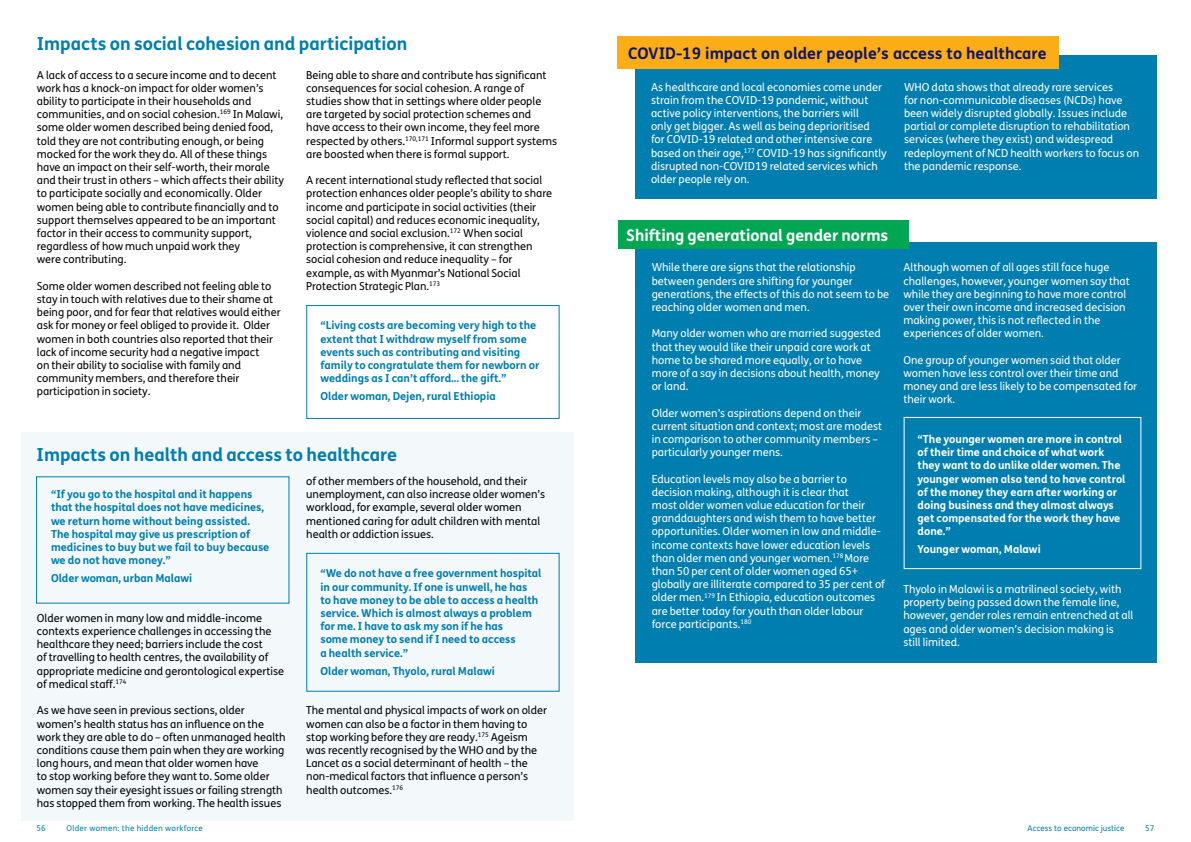
<style>
.page{position:relative;width:1191px;height:842px;background:#fff}
.page>*{position:absolute;margin:0;border:0;box-sizing:border-box;transform-origin:0 0}
.t1{font:700 18px "FS Me";color:#007eaf}
.t2{font:700 16px "FS Me";color:#141760}
.t3{font:700 16px "FS Me";color:#fff}
.t4{font:11px/13.2px "FS Me";color:#000}
.t5{font:11px/13.2px "FS Me";color:#fff}
.t6{font:700 11px/13.2px "FS Me";color:#007eaf}
.t7{font:700 11px/13.2px "FS Me";color:#fff}
.t8{font:8px "FS Me";letter-spacing:.025em;color:#007eaf}
.t9{font:8px "FS Me";color:#007eaf}
</style>
<div class="page">
<div style="left:634px;top:55px;width:522px;height:144px;background:#007eaf"></div>
<div style="left:617px;top:37px;width:442px;height:32px;background:#fbad18"></div>
<div style="left:634px;top:242px;width:522px;height:421px;background:#007eaf"></div>
<div style="left:903px;top:417px;width:238px;height:152px;border:1px solid #fff"></div>
<div style="left:617px;top:220px;width:291px;height:29px;background:#00a651"></div>
<div style="left:21px;top:432px;width:553px;height:389px;background:#f3f8fb"></div>
<div style="left:306px;top:305px;width:253px;height:114px;border:1px solid #007eaf"></div>
<div style="left:306px;top:553px;width:253px;height:139px;border:1px solid #007eaf"></div>
<h1 class="t1" style="left:37px;top:30px;width:372px">Impacts on social cohesion and participation</h1>
<p class="t4" style="left:37px;top:68px;width:249px">A lack of access to a secure income and to decent work has a knock-on impact for older women’s ability to participate in their households and communities, and on social cohesion.<sup>169</sup> In Malawi, some older women described being denied food, told they are not contributing enough, or being mocked for the work they do. All of these things have an impact on their self-worth, their morale and their trust in others – which affects their ability to participate socially and economically. Older women being able to contribute financially and to support themselves appeared to be an important factor in their access to community support, regardless of how much unpaid work they<br>were contributing.</p>
<p class="t4" style="left:37px;top:279px;width:245px">Some older women described not feeling able to stay in touch with relatives due to their shame at being poor, and for fear that relatives would either ask for money or feel obliged to provide it. Older women in both countries also reported that their lack of income security had a negative impact<br>on their ability to socialise with family and community members, and therefore their participation in society.</p>
<p class="t4" style="left:306px;top:68px;width:252px">Being able to share and contribute has significant consequences for social cohesion. A range of studies show that in settings where older people are targeted by social protection schemes and have access to their own income, they feel more respected by others.<sup>170,171</sup> Informal support systems are boosted when there is formal support.</p>
<p class="t4" style="left:306px;top:173px;width:247px">A recent international study reflected that social protection enhances older people’s ability to share income and participate in social activities (their social capital) and reduces economic inequality, violence and social exclusion.<sup>172</sup> When social protection is comprehensive, it can strengthen social cohesion and reduce inequality – for example, as with Myanmar’s National Social Protection Strategic Plan.<sup>173</sup></p>
<p class="t6" style="left:320px;top:318px;width:220px">“Living costs are becoming very high to the extent that I withdraw myself from some events such as contributing and visiting family to congratulate them for newborn or weddings as I can’t afford... the gift.”</p>
<p class="t6" style="left:320px;top:389px;width:177px">Older woman, Dejen, rural Ethiopia</p>
<h1 class="t1" style="left:37px;top:441px;width:362px">Impacts on health and access to healthcare</h1>
<p class="t6" style="left:51px;top:487px;width:220px">“If you go to the hospital and it happens that the hospital does not have medicines, we return home without being assisted.<br>The hospital may give us prescription of medicines to buy but we fail to buy because we do not have money.”</p>
<p class="t6" style="left:51px;top:571px;width:143px">Older woman, urban Malawi</p>
<p class="t4" style="left:37px;top:611px;width:249px">Older women in many low and middle-income contexts experience challenges in accessing the healthcare they need; barriers include the cost<br>of travelling to health centres, the availability of appropriate medicine and gerontological expertise of medical staff.<sup>174</sup></p>
<p class="t4" style="left:37px;top:704px;width:250px">As we have seen in previous sections, older women’s health status has an influence on the work they are able to do – often unmanaged health conditions cause them pain when they are working long hours, and mean that older women have<br>to stop working before they want to. Some older women say their eyesight issues or failing strength has stopped them from working. The health issues</p>
<p class="t4" style="left:306px;top:474px;width:240px">of other members of the household, and their unemployment, can also increase older women’s workload, for example, several older women mentioned caring for adult children with mental health or addiction issues.</p>
<p class="t6" style="left:320px;top:566px;width:223px">“We do not have a free government hospital in our community. If one is unwell, he has<br>to have money to be able to access a health service. Which is almost always a problem for me. I have to ask my son if he has<br>some money to send if I need to access<br>a health service.”</p>
<p class="t6" style="left:320px;top:664px;width:176px">Older woman, Thyolo, rural Malawi</p>
<p class="t4" style="left:306px;top:704px;width:242px">The mental and physical impacts of work on older women can also be a factor in them having to stop working before they are ready.<sup>175</sup> Ageism was recently recognised by the WHO and by the Lancet as a social determinant of health – the non-medical factors that influence a person’s health outcomes.<sup>176</sup></p>
<h2 class="t2" style="left:628px;top:41px;width:420px">COVID-19 impact on older people’s access to healthcare</h2>
<p class="t5" style="left:651px;top:80px;width:237px">As healthcare and local economies come under strain from the COVID-19 pandemic, without active policy interventions, the barriers will<br>only get bigger. As well as being deprioritised<br>for COVID-19 related and other intensive care based on their age,<sup>177</sup> COVID-19 has significantly disrupted non-COVID19 related services which older people rely on.</p>
<p class="t5" style="left:904px;top:80px;width:236px">WHO data shows that already rare services<br>for non-communicable diseases (NCDs) have been widely disrupted globally. Issues include partial or complete disruption to rehabilitation services (where they exist) and widespread redeployment of NCD health workers to focus on the pandemic response.</p>
<h2 class="t3" style="left:626px;top:223px;width:263px">Shifting generational gender norms</h2>
<p class="t5" style="left:651px;top:261px;width:239px">While there are signs that the relationship between genders are shifting for younger generations, the effects of this do not seem to be reaching older women and men.</p>
<p class="t5" style="left:651px;top:327px;width:231px">Many older women who are married suggested that they would like their unpaid care work at home to be shared more equally, or to have more of a say in decisions about health, money or land.</p>
<p class="t5" style="left:651px;top:406px;width:232px">Older women’s aspirations depend on their current situation and context; most are modest in comparison to other community members – particularly younger mens.</p>
<p class="t5" style="left:651px;top:472px;width:235px">Education levels may also be a barrier to decision making, although it is clear that<br>most older women value education for their granddaughters and wish them to have better opportunities. Older women in low and middle&shy;income contexts have lower education levels than older men and younger women.<sup>178</sup> More than 50 per cent of older women aged 65+ globally are illiterate compared to 35 per cent of older men.<sup>179</sup> In Ethiopia, education outcomes are better today for youth than older labour force participants.<sup>180</sup></p>
<p class="t5" style="left:903px;top:261px;width:228px">Although women of all ages still face huge challenges, however, younger women say that while they are beginning to have more control over their own income and increased decision making power, this is not reflected in the experiences of older women.</p>
<p class="t5" style="left:903px;top:353px;width:235px">One group of younger women said that older women have less control over their time and money and are less likely to be compensated for their work.</p>
<p class="t7" style="left:917px;top:432px;width:209px">“The younger women are more in control of their time and choice of what work they want to do unlike older women. The younger women also tend to have control of the money they earn after working or doing business and they almost always get compensated for the work they have done.”</p>
<p class="t7" style="left:917px;top:542px;width:125px">Younger woman, Malawi</p>
<p class="t5" style="left:903px;top:582px;width:231px">Thyolo in Malawi is a matrilineal society, with property being passed down the female line, however, gender roles remain entrenched at all ages and older women’s decision making is still limited.</p>
<p class="t8" style="left:37px;top:823px;width:11px">56</p>
<p class="t8" style="left:67px;top:823px;width:138px">Older women: the hidden workforce</p>
<p class="t9" style="left:1027px;top:823px;width:98px">Access to economic justice</p>
<p class="t8" style="left:1145px;top:823px;width:11px">57</p>
</div>
